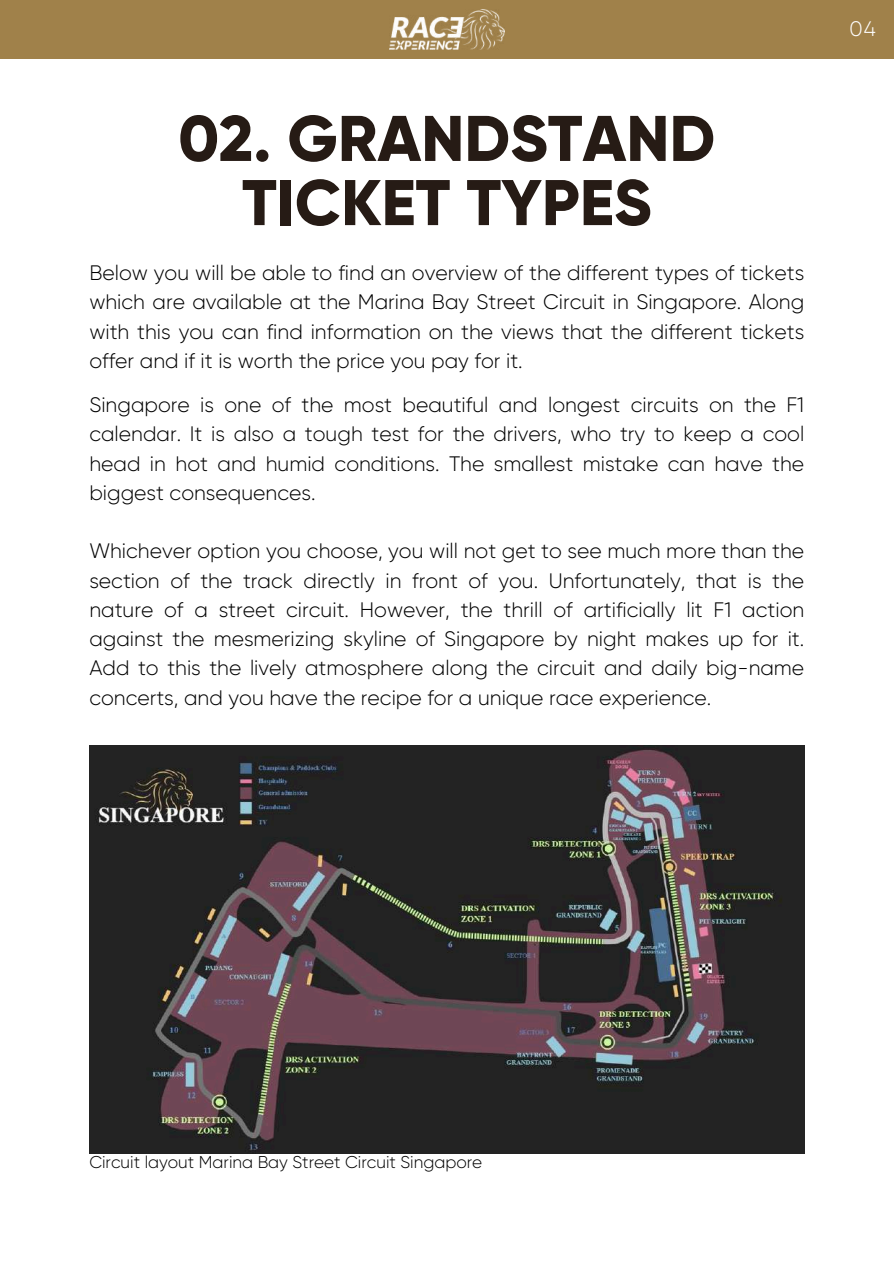
<style>
.page{position:relative;width:894px;height:1264px;background:#fff}
.page>*{position:absolute;margin:0;border:0;box-sizing:border-box;transform-origin:0 0}
.t1{font:800 64.35px/64.2px "Gilroy";color:#261b15;text-align:center}
.t2{font:300 21px/29.2px "Gilroy";color:#000;text-align:justify}
.t3{font:300 21px "Gilroy";color:#fff}
.t4{font:300 17.1px "Gilroy";color:#000}
</style>
<div class="page">
<div style="left:0;top:0;width:893px;height:59px;background:#a0814a"></div>
<img style="left:389px;top:9px;width:115px;height:41px">
<img style="left:89px;top:745px;width:714px;height:408px">
<h1 class="t1" style="left:178px;top:107px;width:538px">02. GRANDSTAND<br>TICKET TYPES</h1>
<p class="t2" style="left:89px;top:258px;width:716px">Below you will be able to find an overview of the different types of tickets which are available at the Marina Bay Street Circuit in Singapore. Along with this you can find information on the views that the different tickets offer and if it is worth the price you pay for it.</p>
<p class="t2" style="left:89px;top:390px;width:716px">Singapore is one of the most beautiful and longest circuits on the F1 calendar. It is also a tough test for the drivers, who try to keep a cool head in hot and humid conditions. The smallest mistake can have the biggest consequences.</p>
<p class="t2" style="left:89px;top:536px;width:716px">Whichever option you choose, you will not get to see much more than the section of the track directly in front of you. Unfortunately, that is the nature of a street circuit. However, the thrill of artificially lit F1 action against the mesmerizing skyline of Singapore by night makes up for it.<br>Add to this the lively atmosphere along the circuit and daily big-name concerts, and you have the recipe for a unique race experience.</p>
<p class="t3" style="left:849px;top:16px;width:28px">04</p>
<p class="t4" style="left:89px;top:1152px;width:394px">Circuit layout Marina Bay Street Circuit Singapore</p>
</div>
